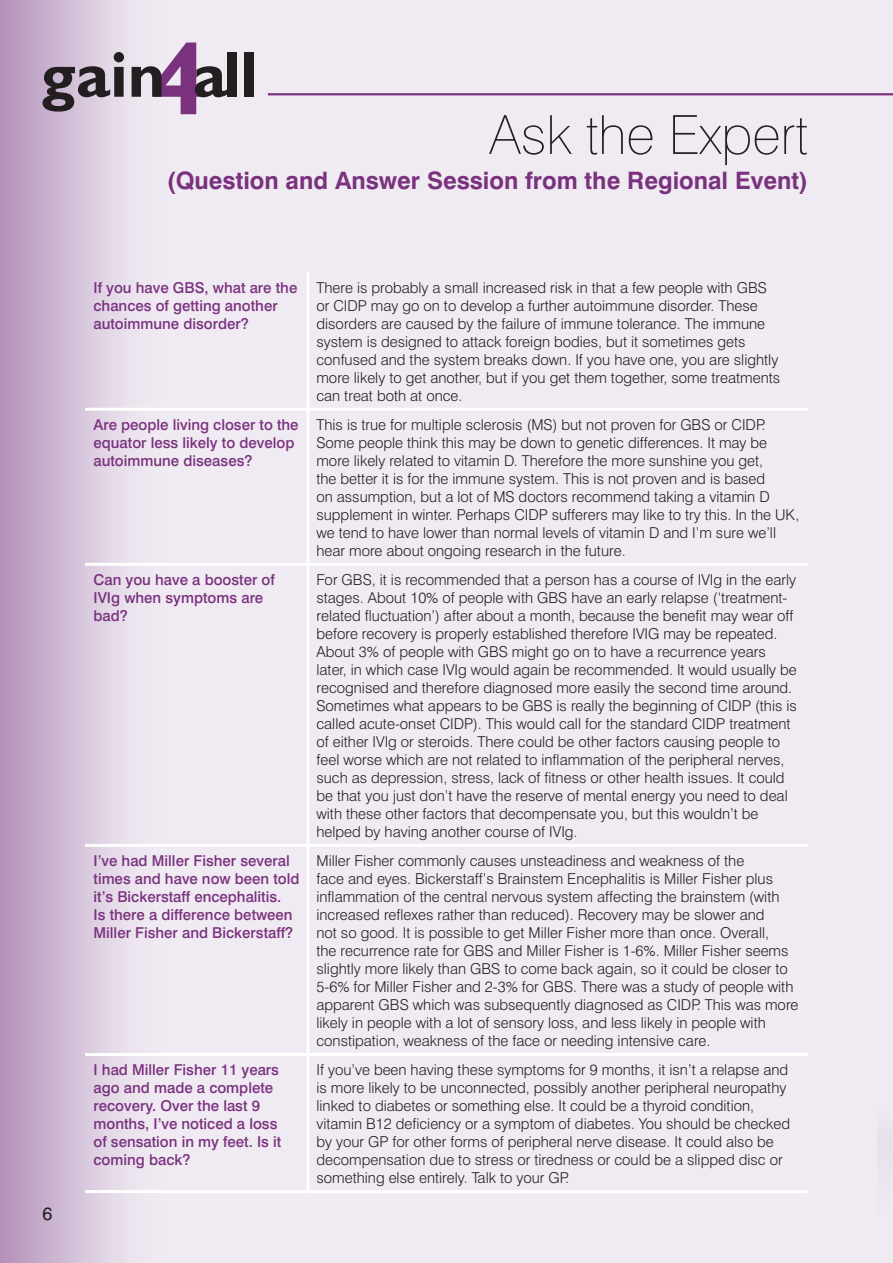
<style>
.page{position:relative;width:893px;height:1263px;background:#f0eaf2}
.page>*{position:absolute;margin:0;border:0;box-sizing:border-box;transform-origin:0 0}
.t1{font:100 54px "Swiss 721 BT";color:#231f20}
.t2{font:700 24px "Swiss 721 BT";color:#7a327f}
.t3{font:18px "Swiss 721 BT";color:#231f20}
.t4{font:300 15px/18px "Swiss 721 BT";color:#231f20}
.t5{font:500 15px/18px "Swiss 721 BT";color:#7a327f}
</style>
<div class="page">
<div style="left:0;top:0;width:170px;height:1263px;background:linear-gradient(to right,#b595bc,#f8f6f9)"></div>
<hr style="left:306px;top:272px;width:3px;height:136px;background:#fff">
<hr style="left:85px;top:408px;width:223px;height:3px;background:#fff">
<hr style="left:308px;top:408px;width:500px;height:3px;background:#fff">
<hr style="left:306px;top:411px;width:3px;height:152px;background:#fff">
<hr style="left:85px;top:563px;width:223px;height:3px;background:#fff">
<hr style="left:308px;top:563px;width:500px;height:3px;background:#fff">
<hr style="left:306px;top:566px;width:3px;height:278px;background:#fff">
<hr style="left:85px;top:844px;width:223px;height:3px;background:#fff">
<hr style="left:308px;top:844px;width:500px;height:3px;background:#fff">
<hr style="left:306px;top:847px;width:3px;height:206px;background:#fff">
<hr style="left:85px;top:1053px;width:223px;height:3px;background:#fff">
<hr style="left:308px;top:1053px;width:500px;height:3px;background:#fff">
<hr style="left:306px;top:1056px;width:3px;height:134px;background:#fff">
<hr style="left:85px;top:1190px;width:223px;height:3px;background:#fff">
<hr style="left:308px;top:1190px;width:500px;height:3px;background:#fff">
<svg style="left:43px;top:52px;width:81px;height:60px;background:#928693"></svg>
<div style="left:227px;top:53px;width:10px;height:44px;background:#231f20"></div>
<div style="left:245px;top:53px;width:9px;height:44px;background:#231f20"></div>
<svg style="left:132px;top:43px;width:95px;height:71px"></svg>
<hr style="left:268px;top:93px;width:625px;height:2px;background:#7a327f">
<p class="t3" style="left:43px;top:1203px;width:11px">6</p>
<h1 class="t1" style="left:489px;top:102px;width:320px">Ask the Expert</h1>
<h2 class="t2" style="left:167px;top:166px;width:643px">(Question and Answer Session from the Regional Event)</h2>
<p class="t5" style="left:94px;top:278px;width:205px">If you have GBS, what are the chances of getting another autoimmune disorder?</p>
<p class="t4" style="left:316px;top:278px;width:465px">There is probably a small increased risk in that a few people with GBS or CIDP may go on to develop a further autoimmune disorder. These disorders are caused by the failure of immune tolerance. The immune system is designed to attack foreign bodies, but it sometimes gets confused and the system breaks down. If you have one, you are slightly more likely to get another, but if you get them together, some treatments can treat both at once.</p>
<p class="t5" style="left:94px;top:415px;width:207px">Are people living closer to the equator less likely to develop autoimmune diseases?</p>
<p class="t4" style="left:316px;top:415px;width:484px">This is true for multiple sclerosis (MS) but not proven for GBS or CIDP.<br>Some people think this may be down to genetic differences. It may be more likely related to vitamin D. Therefore the more sunshine you get,<br>the better it is for the immune system. This is not proven and is based<br>on assumption, but a lot of MS doctors recommend taking a vitamin D supplement in winter. Perhaps CIDP sufferers may like to try this. In the UK, we tend to have lower than normal levels of vitamin D and I’m sure we’ll hear more about ongoing research in the future.</p>
<p class="t5" style="left:94px;top:570px;width:183px">Can you have a booster of<br>IVIg when symptoms are bad?</p>
<p class="t4" style="left:316px;top:570px;width:482px">For GBS, it is recommended that a person has a course of IVIg in the early stages. About 10% of people with GBS have an early relapse (‘treatment&shy;related fluctuation’) after about a month, because the benefit may wear off before recovery is properly established therefore IVIG may be repeated.<br>About 3% of people with GBS might go on to have a recurrence years later, in which case IVIg would again be recommended. It would usually be recognised and therefore diagnosed more easily the second time around.<br>Sometimes what appears to be GBS is really the beginning of CIDP (this is called acute-onset CIDP). This would call for the standard CIDP treatment of either IVIg or steroids. There could be other factors causing people to feel worse which are not related to inflammation of the peripheral nerves, such as depression, stress, lack of fitness or other health issues. It could be that you just don’t have the reserve of mental energy you need to deal with these other factors that decompensate you, but this wouldn’t be helped by having another course of IVIg.</p>
<p class="t5" style="left:94px;top:851px;width:207px">I’ve had Miller Fisher several times and have now been told it’s Bickerstaff encephalitis.<br>Is there a difference between<br>Miller Fisher and Bickerstaff?</p>
<p class="t4" style="left:316px;top:851px;width:484px">Miller Fisher commonly causes unsteadiness and weakness of the<br>face and eyes. Bickerstaff’s Brainstem Encephalitis is Miller Fisher plus inflammation of the central nervous system affecting the brainstem (with increased reflexes rather than reduced). Recovery may be slower and<br>not so good. It is possible to get Miller Fisher more than once. Overall,<br>the recurrence rate for GBS and Miller Fisher is 1-6%. Miller Fisher seems slightly more likely than GBS to come back again, so it could be closer to 5-6% for Miller Fisher and 2-3% for GBS. There was a study of people with apparent GBS which was subsequently diagnosed as CIDP. This was more likely in people with a lot of sensory loss, and less likely in people with constipation, weakness of the face or needing intensive care.</p>
<p class="t5" style="left:94px;top:1060px;width:189px">I had Miller Fisher 11 years ago and made a complete recovery. Over the last 9 months, I’ve noticed a loss of sensation in my feet. Is it coming back?</p>
<p class="t4" style="left:316px;top:1060px;width:475px">If you’ve been having these symptoms for 9 months, it isn’t a relapse and is more likely to be unconnected, possibly another peripheral neuropathy linked to diabetes or something else. It could be a thyroid condition, vitamin B12 deficiency or a symptom of diabetes. You should be checked by your GP for other forms of peripheral nerve disease. It could also be decompensation due to stress or tiredness or could be a slipped disc or something else entirely. Talk to your GP.</p>
</div>
